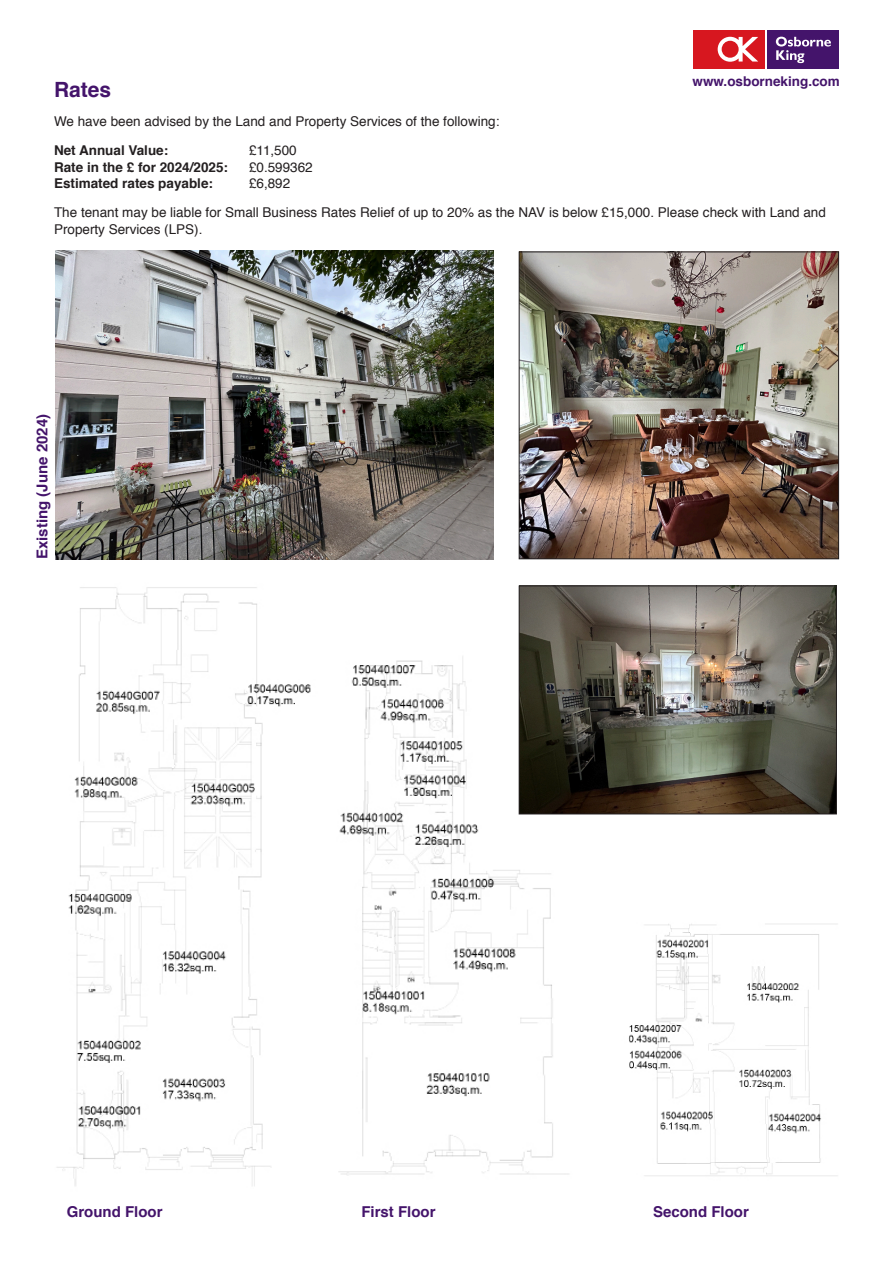
<style>
.page{position:relative;width:893px;height:1263px;background:#fff}
.page>*{position:absolute;margin:0;border:0;box-sizing:border-box;transform-origin:0 0}
.t1{font:700 21px "Helvetica";color:#44146b}
.t2{font:700 15px "Helvetica";color:#44146b}
.Body_Text{font:13.5px/16.5px "Helvetica";color:#231f20}
.Bold_to_Regular{font:700 13.5px "Helvetica";color:#231f20}
.Bold_to_Regular-2{font:13.5px "Helvetica";color:#231f20}
.t3{font:700 13.5px "Helvetica";color:#44146b}
</style>
<div class="page">
<div style="left:690px;top:27px;width:152px;height:44px;background:linear-gradient(to right,#fff,#fff)"></div>
<div style="left:767px;top:30px;width:72px;height:38px;background:#44146b"></div>
<svg style="left:776px;top:37px;width:55px;height:26px"></svg>
<div style="left:693px;top:30px;width:72px;height:38px;background:#d7171f"></div>
<svg style="left:718px;top:37px;width:40px;height:25px"></svg>
<img style="left:55px;top:559px;width:271px;height:627px">
<img style="left:338px;top:634px;width:237px;height:542px">
<img style="left:629px;top:923px;width:209px;height:253px">
<img style="left:521px;top:254px;width:316px;height:303px">
<div style="left:519px;top:252px;width:320px;height:307px;border:1px solid #231f20"></div>
<img style="left:55px;top:251px;width:438px;height:308px">
<img style="left:521px;top:587px;width:314px;height:225px">
<div style="left:519px;top:585px;width:318px;height:229px;border:1px solid #231f20"></div>
<p class="t3" style="left:693px;top:70px;width:149px">www.osborneking.com</p>
<h3 class="t1" style="left:54px;top:72px;width:59px">Rates</h3>
<p class="Body_Text" style="left:54px;top:113px;width:447px">We have been advised by the Land and Property Services of the following:</p>
<p class="Bold_to_Regular" style="left:54px;top:139px;width:116px">Net Annual Value:</p>
<p class="Bold_to_Regular-2" style="left:249px;top:140px;width:49px">£11,500</p>
<p class="Bold_to_Regular" style="left:54px;top:156px;width:176px">Rate in the £ for 2024/2025:</p>
<p class="Bold_to_Regular-2" style="left:249px;top:156px;width:65px">£0.599362</p>
<p class="Bold_to_Regular" style="left:54px;top:172px;width:161px">Estimated rates payable:</p>
<p class="Bold_to_Regular-2" style="left:249px;top:173px;width:43px">£6,892</p>
<p class="Body_Text" style="left:54px;top:205px;width:773px">The tenant may be liable for Small Business Rates Relief of up to 20% as the NAV is below £15,000. Please check with Land and<br>Property Services (LPS).</p>
<h3 class="t2" style="left:30px;top:559px;width:147px;rotate:-90deg">Existing (June 2024)</h3>
<h3 class="t2" style="left:67px;top:1200px;width:97px">Ground Floor</h3>
<h3 class="t2" style="left:361px;top:1200px;width:76px">First Floor</h3>
<h3 class="t2" style="left:653px;top:1200px;width:97px">Second Floor</h3>
</div>
